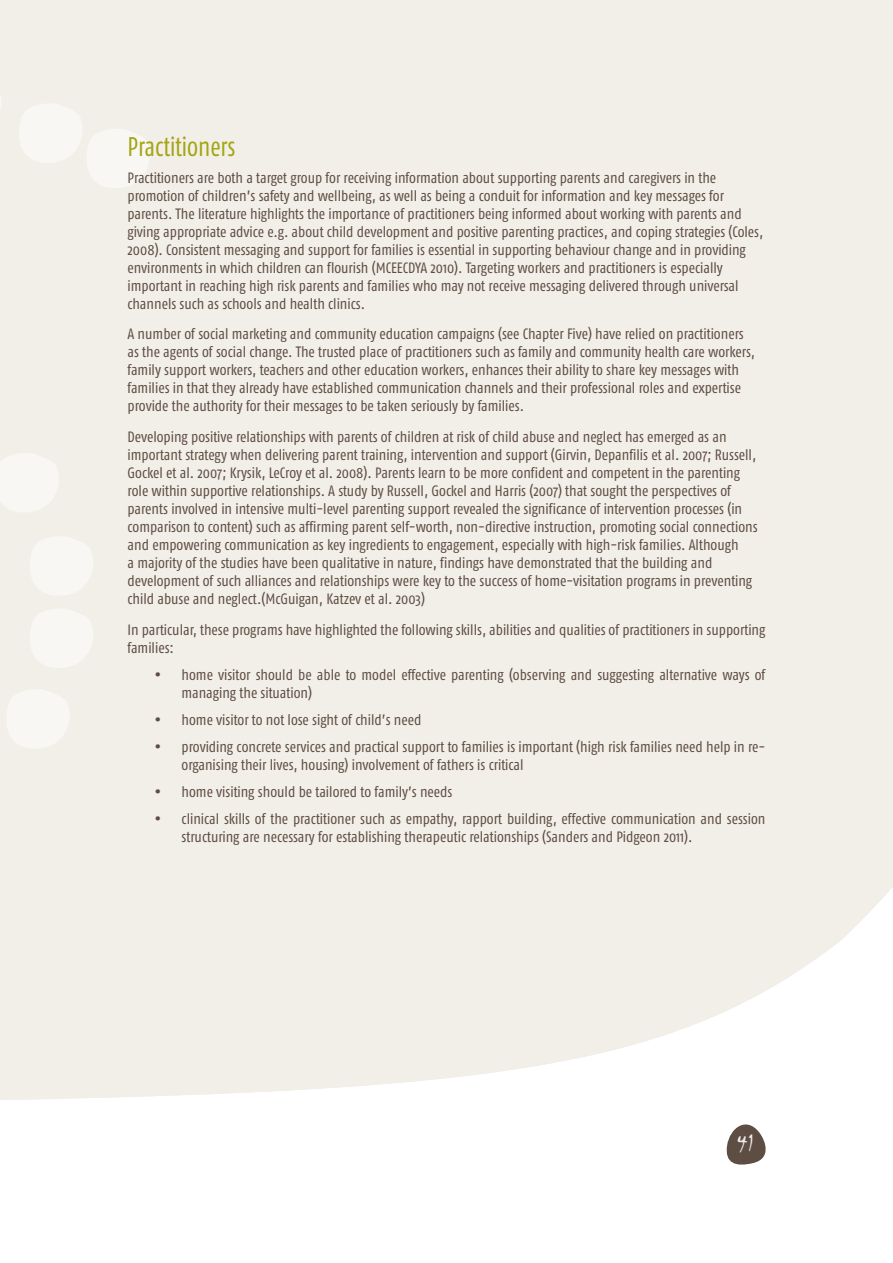
<style>
.page{position:relative;width:893px;height:1263px;background:#fff}
.page>*{position:absolute;margin:0;border:0;box-sizing:border-box;transform-origin:0 0}
.t1{font:27px "Fago Co";color:#a3a510;scale:.9 1}
.t2{font:22.5px "Violation";color:#ecebe8}
.t3{font:15px/18px "Fago Co";color:#5e4d42}
</style>
<div class="page">
<div style="left:0;top:0;width:893px;height:1100px;background:#f2efe9"></div>
<svg style="left:726px;top:1124px;width:40px;height:41px"></svg>
<svg style="left:0;top:73px;width:3px;height:67px"></svg>
<svg style="left:11px;top:101px;width:141px;height:92px"></svg>
<svg style="left:0;top:450px;width:61px;height:67px"></svg>
<svg style="left:22px;top:533px;width:73px;height:140px"></svg>
<svg style="left:0;top:686px;width:72px;height:67px"></svg>
<h1 class="t1" style="left:128px;top:131px;width:121px">Practitioners</h1>
<p class="t3" style="left:128px;top:168px;width:637px">Practitioners are both a target group for receiving information about supporting parents and caregivers in the promotion of children’s safety and wellbeing, as well as being a conduit for information and key messages for parents. The literature highlights the importance of practitioners being informed about working with parents and giving appropriate advice e.g. about child development and positive parenting practices, and coping strategies (Coles, 2008). Consistent messaging and support for families is essential in supporting behaviour change and in providing environments in which children can flourish (MCEECDYA 2010). Targeting workers and practitioners is especially important in reaching high risk parents and families who may not receive messaging delivered through universal channels such as schools and health clinics.</p>
<p class="t3" style="left:128px;top:325px;width:629px">A number of social marketing and community education campaigns (see Chapter Five) have relied on practitioners as the agents of social change. The trusted place of practitioners such as family and community health care workers, family support workers, teachers and other education workers, enhances their ability to share key messages with families in that they already have established communication channels and their professional roles and expertise provide the authority for their messages to be taken seriously by families.</p>
<p class="t3" style="left:128px;top:428px;width:632px">Developing positive relationships with parents of children at risk of child abuse and neglect has emerged as an important strategy when delivering parent training, intervention and support (Girvin, Depanfilis et al. 2007; Russell, Gockel et al. 2007; Krysik, LeCroy et al. 2008). Parents learn to be more confident and competent in the parenting role within supportive relationships. A study by Russell, Gockel and Harris (2007) that sought the perspectives of parents involved in intensive multi-level parenting support revealed the significance of intervention processes (in comparison to content) such as affirming parent self-worth, non-directive instruction, promoting social connections and empowering communication as key ingredients to engagement, especially with high-risk families. Although<br>a majority of the studies have been qualitative in nature, findings have demonstrated that the building and development of such alliances and relationships were key to the success of home-visitation programs in preventing child abuse and neglect.(McGuigan, Katzev et al. 2003)</p>
<p class="t3" style="left:128px;top:620px;width:639px">In particular, these programs have highlighted the following skills, abilities and qualities of practitioners in supporting families:</p>
<p class="t3" style="left:182px;top:665px;width:585px;text-indent:-27px">• home visitor should be able to model effective parenting (observing and suggesting alternative ways of managing the situation)</p>
<p class="t3" style="left:155px;top:710px;width:268px">• home visitor to not lose sight of child’s need</p>
<p class="t3" style="left:182px;top:737px;width:585px;text-indent:-27px">• providing concrete services and practical support to families is important (high risk families need help in re&shy;organising their lives, housing) involvement of fathers is critical</p>
<p class="t3" style="left:155px;top:782px;width:299px">• home visiting should be tailored to family’s needs</p>
<p class="t3" style="left:182px;top:809px;width:585px;text-indent:-27px">• clinical skills of the practitioner such as empathy, rapport building, effective communication and session structuring are necessary for establishing therapeutic relationships (Sanders and Pidgeon 2011).</p>
<h2 class="t2" style="left:738px;top:1130px;width:18px">41</h2>
</div>
